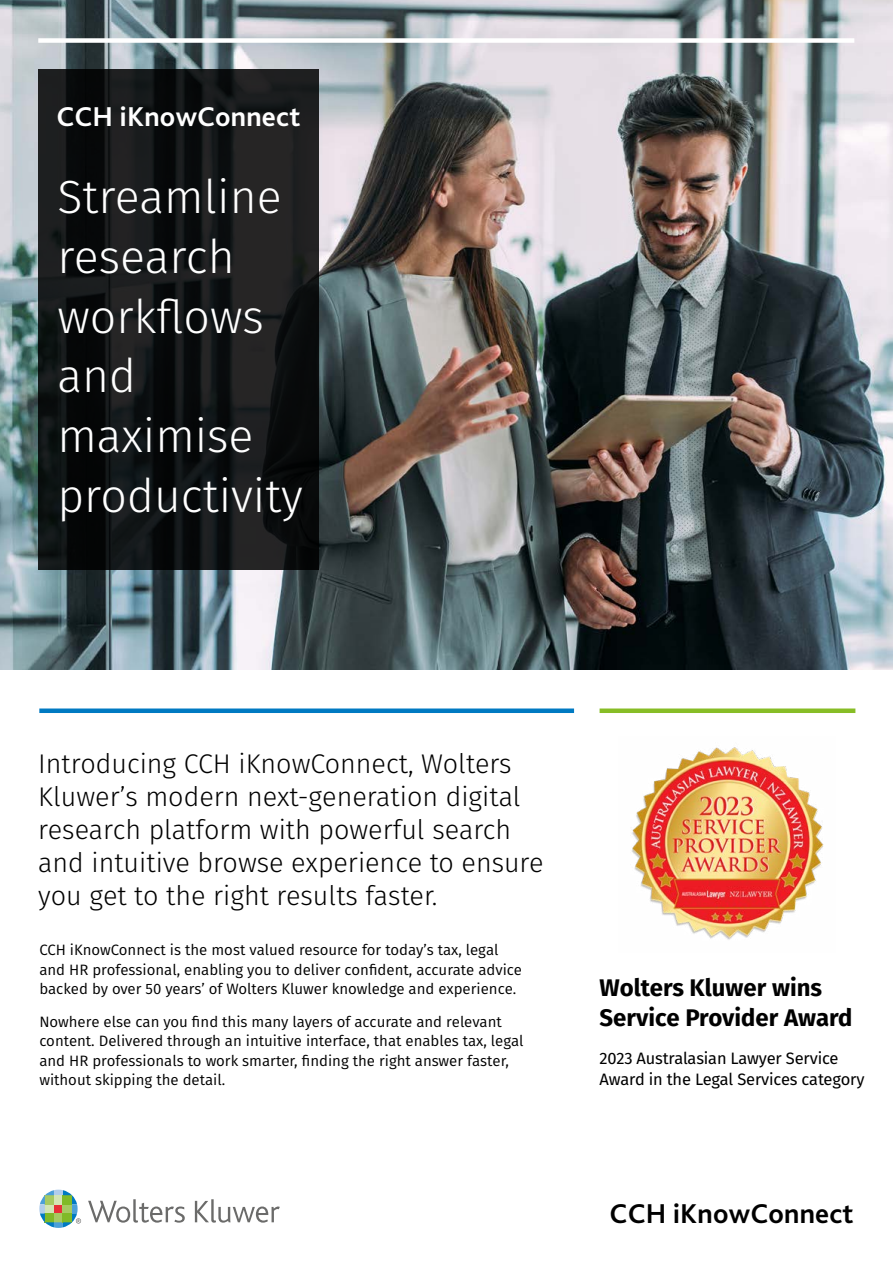
<style>
.page{position:relative;width:893px;height:1263px;background:#fff}
.page>*{position:absolute;margin:0;border:0;box-sizing:border-box;transform-origin:0 0}
.t1{font:300 46.5px/60px "Fira Sans";color:#fff}
.t2{font:700 28.5px "Bliss 2";letter-spacing:.01em;color:#000}
.t3{font:700 28.5px "Bliss 2";letter-spacing:.01em;color:#fff}
.t4{font:300 27px/33px "Fira Sans";color:#000}
.t5{font:700 24px/30px "Fira Sans";color:#000}
.t6{font:16.5px/21px "Fira Sans";letter-spacing:-.01em;color:#000}
.t7{font:15px/19.5px "Fira Sans";color:#000}
</style>
<div class="page">
<img style="left:0;top:0;width:893px;height:670px">
<div style="left:39px;top:708px;width:535px;height:5px;background:#007ac2"></div>
<div style="left:600px;top:708px;width:255px;height:5px;background:#87bd26"></div>
<div style="left:38px;top:38px;width:816px;height:5px;background:#fff"></div>
<svg style="left:88px;top:1199px;width:97px;height:23px"></svg>
<svg style="left:195px;top:1199px;width:85px;height:23px"></svg>
<svg style="left:39px;top:1189px;width:42px;height:39px"></svg>
<svg style="left:38px;top:69px;width:281px;height:501px;background:#131516"></svg>
<img style="left:631px;top:747px;width:193px;height:193px">
<h2 class="t3" style="left:56px;top:99px;width:246px">CCH iKnowConnect</h2>
<h1 class="t1" style="left:57px;top:166px;width:247px">Streamline research workflows and maximise productivity</h1>
<h3 class="t4" style="left:38px;top:746px;width:507px">Introducing CCH iKnowConnect, Wolters Kluwer’s modern next-generation digital research platform with powerful search and intuitive browse experience to ensure you get to the right results faster.</h3>
<p class="t7" style="left:39px;top:940px;width:484px">CCH iKnowConnect is the most valued resource for today’s tax, legal and HR professional, enabling you to deliver confident, accurate advice backed by over 50 years’ of Wolters Kluwer knowledge and experience.</p>
<p class="t7" style="left:39px;top:1011px;width:486px">Nowhere else can you find this many layers of accurate and relevant content. Delivered through an intuitive interface, that enables tax, legal and HR professionals to work smarter, finding the right answer faster, without skipping the detail.</p>
<h3 class="t5" style="left:600px;top:971px;width:254px">Wolters Kluwer wins<br>Service Provider Award</h3>
<p class="t6" style="left:600px;top:1047px;width:266px">2023 Australasian Lawyer Service<br>Award in the Legal Services category</p>
<h2 class="t2" style="left:610px;top:1195px;width:246px">CCH iKnowConnect</h2>
</div>
